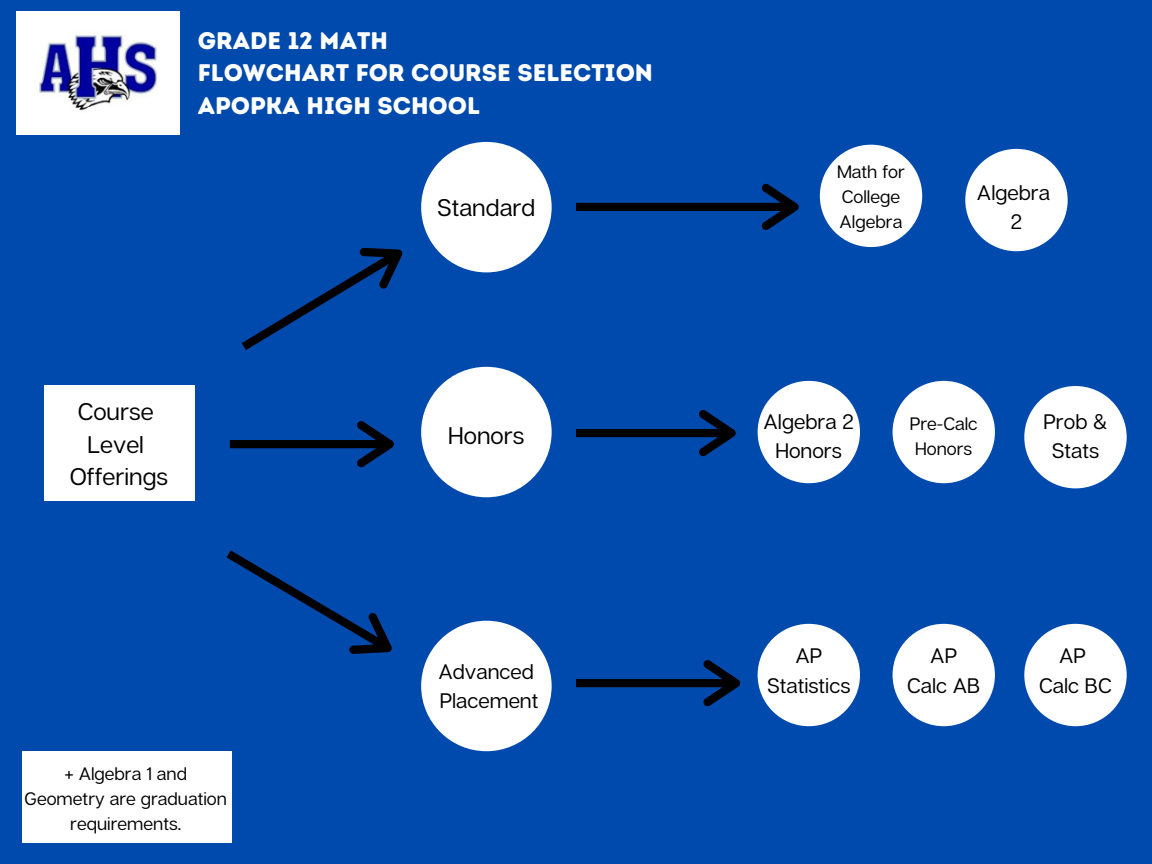
<style>
.page{position:relative;width:1152px;height:864px;background:#004aad}
.page>*{position:absolute;margin:0;border:0;box-sizing:border-box;transform-origin:0 0}
.t1{font:24px "Intro Rust Base";color:#fff}
.t2{font:24px "Articulat CF";color:#000}
.t3{font:21px "Articulat CF";color:#000}
.t4{font:18px/24.8px "Articulat CF";color:#000;text-align:center}
</style>
<div class="page">
<img style="left:16px;top:12px;width:164px;height:122px">
<div style="left:44px;top:385px;width:151px;height:115px;background:#fff"></div>
<svg style="left:241px;top:247px;width:162px;height:103px"></svg>
<svg style="left:230px;top:421px;width:164px;height:46px"></svg>
<div style="left:421px;top:621px;width:131px;height:130px;background:#fff;border-radius:50%"></div>
<div style="left:421px;top:142px;width:131px;height:130px;background:#fff;border-radius:50%"></div>
<div style="left:421px;top:367px;width:131px;height:130px;background:#fff;border-radius:50%"></div>
<svg style="left:226px;top:550px;width:166px;height:104px"></svg>
<div style="left:893px;top:381px;width:102px;height:102px;background:#fff;border-radius:50%"></div>
<div style="left:1024px;top:386px;width:103px;height:102px;background:#fff;border-radius:50%"></div>
<svg style="left:576px;top:183px;width:223px;height:47px"></svg>
<svg style="left:576px;top:410px;width:160px;height:46px"></svg>
<svg style="left:576px;top:660px;width:164px;height:46px"></svg>
<div style="left:758px;top:381px;width:102px;height:102px;background:#fff;border-radius:50%"></div>
<div style="left:820px;top:145px;width:102px;height:102px;background:#fff;border-radius:50%"></div>
<div style="left:965px;top:149px;width:103px;height:102px;background:#fff;border-radius:50%"></div>
<div style="left:1024px;top:624px;width:103px;height:102px;background:#fff;border-radius:50%"></div>
<div style="left:758px;top:624px;width:102px;height:102px;background:#fff;border-radius:50%"></div>
<div style="left:893px;top:624px;width:102px;height:102px;background:#fff;border-radius:50%"></div>
<div style="left:22px;top:751px;width:210px;height:91px;background:#fff"></div>
<p class="t1" style="left:198px;top:26px;width:192px">GRADE 12 MATH</p>
<p class="t1" style="left:198px;top:58px;width:457px">FLOWCHART FOR COURSE SELECTION</p>
<p class="t1" style="left:198px;top:91px;width:284px">APOPKA HIGH SCHOOL</p>
<p class="t2" style="left:78px;top:397px;width:77px">Course</p>
<p class="t2" style="left:87px;top:429px;width:58px">Level</p>
<p class="t2" style="left:70px;top:462px;width:100px">Offerings</p>
<p class="t4" style="left:25px;top:761px;width:204px">+ Algebra 1 and<br>Geometry are graduation requirements.</p>
<p class="t2" style="left:437px;top:192px;width:100px">Standard</p>
<p class="t2" style="left:448px;top:420px;width:78px">Honors</p>
<p class="t3" style="left:439px;top:659px;width:97px">Advanced</p>
<p class="t3" style="left:440px;top:688px;width:100px">Placement</p>
<p class="t4" style="left:837px;top:159px;width:69px">Math for</p>
<p class="t4" style="left:842px;top:184px;width:60px">College</p>
<p class="t4" style="left:840px;top:209px;width:64px">Algebra</p>
<p class="t3" style="left:977px;top:180px;width:75px">Algebra</p>
<p class="t3" style="left:1011px;top:209px;width:13px">2</p>
<p class="t3" style="left:764px;top:408px;width:92px">Algebra 2</p>
<p class="t3" style="left:775px;top:437px;width:68px">Honors</p>
<p class="t4" style="left:910px;top:411px;width:69px">Pre-Calc</p>
<p class="t4" style="left:915px;top:435px;width:59px">Honors</p>
<p class="t3" style="left:1043px;top:408px;width:66px">Prob &amp;</p>
<p class="t3" style="left:1052px;top:437px;width:49px">Stats</p>
<p class="t3" style="left:795px;top:643px;width:28px">AP</p>
<p class="t3" style="left:767px;top:672px;width:85px">Statistics</p>
<p class="t3" style="left:930px;top:643px;width:28px">AP</p>
<p class="t3" style="left:907px;top:672px;width:75px">Calc AB</p>
<p class="t3" style="left:1059px;top:643px;width:28px">AP</p>
<p class="t3" style="left:1039px;top:672px;width:74px">Calc BC</p>
</div>
